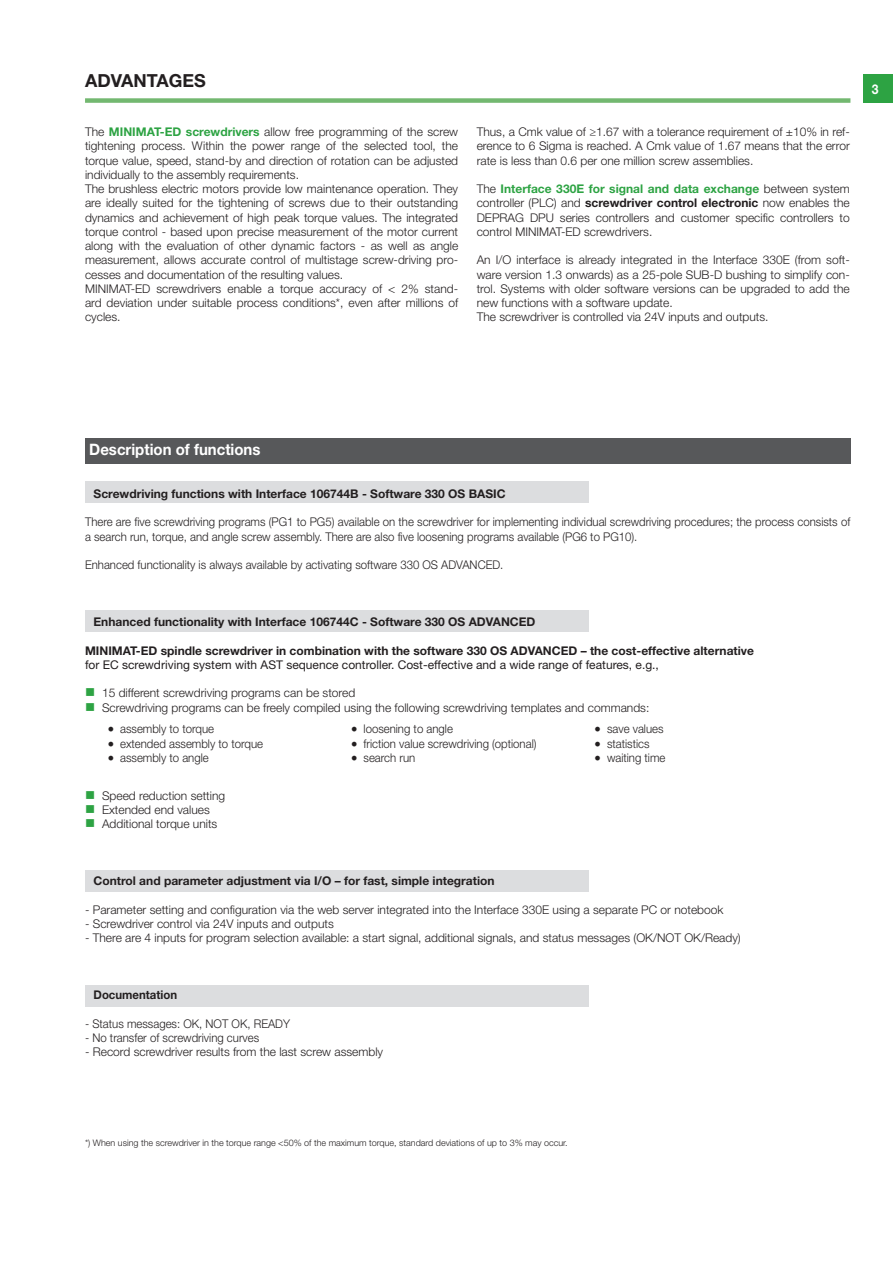
<style>
.page{position:relative;width:893px;height:1263px;background:#fff}
.page>*{position:absolute;margin:0;border:0;box-sizing:border-box;transform-origin:0 0}
.t1{font:700 18px "Helvetica Neue LT Std";color:#231f20}
.t2{font:700 15.75px "Helvetica Neue LT Std";color:#fff;scale:.95 1}
.t3{font:700 13.5px "Helvetica Neue LT Std";color:#fff;scale:.9 1}
.t4{font:300 12px/14.2px "Helvetica Neue LT Std";color:#231f20}
.t5{font:300 12px/14.2px "Helvetica Neue LT Std";color:#231f20;scale:.95 1}
.t6{font:700 12px "Helvetica Neue LT Std";color:#231f20}
.t7{font:12px "Helvetica Neue LT Std";color:#231f20}
.t8{font:700 12px "Helvetica Neue LT Std";color:#231f20;scale:.95 1}
.t9{font:300 9px "Helvetica Neue LT Std";color:#231f20}
.s1{font-weight:700;color:#2da343}
.s2{font-weight:700}
.s3{color:#2da343}
.s4{font-family:"Minion Pro";font-weight:400;font-size:18px}
</style>
<div class="page">
<div style="left:863px;top:74px;width:30px;height:29px;background:#2da343"></div>
<div style="left:85px;top:98px;width:765px;height:5px;background:#73b870"></div>
<div style="left:85px;top:482px;width:504px;height:21px;background:#dcdddf"></div>
<div style="left:85px;top:610px;width:504px;height:21px;background:#dcdddf"></div>
<div style="left:85px;top:871px;width:504px;height:21px;background:#dcdddf"></div>
<div style="left:85px;top:985px;width:504px;height:21px;background:#dcdddf"></div>
<div style="left:85px;top:438px;width:765px;height:25px;background:#57585a"></div>
<h1 class="t1" style="left:85px;top:70px;width:14px">advantages</h1>
<p class="t4" style="left:85px;top:124px;width:375px">The <span class="s1">MINIMAT-ED screwdrivers</span> allow free programming of the screw tightening process. Within the power range of the selected tool, the torque value, speed, stand-by and direction of rotation can be adjusted individually to the assembly requirements.<br>The brushless electric motors provide low maintenance operation. They are ideally suited for the tightening of screws due to their outstanding dynamics and achievement of high peak torque values. The integrated torque control - based upon precise measurement of the motor current along with the evaluation of other dynamic factors - as well as angle measurement, allows accurate control of multistage screw-driving pro&shy;cesses and documentation of the resulting values.<br>MINIMAT-ED screwdrivers enable a torque accuracy of &lt; 2% stand&shy;ard deviation under suitable process conditions*, even after millions of cycles.</p>
<p class="t4" style="left:477px;top:124px;width:375px;text-align:justify">Thus, a Cmk value of ≥1.67 with a tolerance requirement of ±10% in ref&shy;erence to 6 Sigma is reached. A Cmk value of 1.67 means that the error rate is less than 0.6 per one million screw assemblies.</p>
<p class="t4" style="left:477px;top:181px;width:375px;text-align:justify">The <span class="s1">Interface 330E for signal and data exchange</span> between system controller (PLC) and <span class="s2">screwdriver control electronic</span> now enables the DEPRAG DPU series controllers and customer specific controllers to control MINIMAT-ED screwdrivers.</p>
<p class="t4" style="left:477px;top:253px;width:375px">An I/O interface is already integrated in the Interface 330E (from soft&shy;ware version 1.3 onwards) as a 25-pole SUB-D bushing to simplify con&shy;trol. Systems with older software versions can be upgraded to add the new functions with a software update.<br>The screwdriver is controlled via 24V inputs and outputs.</p>
<p class="t3" style="left:872px;top:81px;width:9px">3</p>
<h2 class="t2" style="left:89px;top:440px;width:182px">Description of functions</h2>
<p class="t6" style="left:94px;top:486px;width:384px">Screwdriving functions with Interface 106744B - Software 330 OS basic</p>
<p class="t5" style="left:85px;top:515px;width:807px">There are five screwdriving programs (PG1 to PG5) available on the screwdriver for implementing individual screwdriving procedures; the process consists of a search run, torque, and angle screw assembly. There are also five loosening programs available (PG6 to PG10).</p>
<p class="t5" style="left:85px;top:557px;width:442px">Enhanced functionality is always available by activating software 330 OS ADVANCED.</p>
<p class="t6" style="left:94px;top:614px;width:443px">Enhanced functionality with Interface 106744C - Software 330 OS ADVANCED</p>
<p class="t6" style="left:85px;top:643px;width:670px">MINIMAT-ED spindle screwdriver in combination with the software 330 OS ADVANCED – the cost-effective alternative</p>
<p class="t7" style="left:85px;top:657px;width:575px">for EC screwdriving system with AST sequence controller. Cost-effective and a wide range of features, e.g.,</p>
<p class="t4" style="left:85px;top:686px;width:272px"><span class="s3">■</span> 15 different screwdriving programs can be stored</p>
<p class="t4" style="left:85px;top:700px;width:566px"><span class="s3">■</span> Screwdriving programs can be freely compiled using the following screwdriving templates and commands:</p>
<p class="t5" style="left:107px;top:722px;width:114px"><span class="s4">•</span> assembly to torque</p>
<p class="t5" style="left:107px;top:736px;width:165px"><span class="s4">•</span> extended assembly to torque</p>
<p class="t5" style="left:107px;top:750px;width:108px"><span class="s4">•</span> assembly to angle</p>
<p class="t4" style="left:85px;top:788px;width:142px"><span class="s3">■</span> Speed reduction setting</p>
<p class="t4" style="left:85px;top:802px;width:126px"><span class="s3">■</span> Extended end values</p>
<p class="t4" style="left:85px;top:817px;width:134px"><span class="s3">■</span> Additional torque units</p>
<p class="t5" style="left:351px;top:722px;width:109px"><span class="s4">•</span> loosening to angle</p>
<p class="t5" style="left:351px;top:736px;width:197px"><span class="s4">•</span> friction value screwdriving (optional)</p>
<p class="t5" style="left:351px;top:750px;width:69px"><span class="s4">•</span> search run</p>
<p class="t5" style="left:594px;top:722px;width:74px"><span class="s4">•</span> save values</p>
<p class="t5" style="left:594px;top:736px;width:60px"><span class="s4">•</span> statistics</p>
<p class="t5" style="left:594px;top:750px;width:76px"><span class="s4">•</span> waiting time</p>
<p class="t6" style="left:94px;top:873px;width:403px">Control and parameter adjustment via I/O – for fast, simple integration</p>
<p class="t4" style="left:85px;top:902px;width:640px">- Parameter setting and configuration via the web server integrated into the Interface 330E using a separate PC or notebook</p>
<p class="t4" style="left:85px;top:916px;width:250px">- Screwdriver control via 24V inputs and outputs</p>
<p class="t4" style="left:85px;top:931px;width:657px">- There are 4 inputs for program selection available: a start signal, additional signals, and status messages (OK/NOT OK/Ready)</p>
<p class="t8" style="left:94px;top:987px;width:89px">Documentation</p>
<p class="t5" style="left:85px;top:1016px;width:217px">- Status messages: OK, NOT OK, READY</p>
<p class="t5" style="left:85px;top:1030px;width:185px">- No transfer of screwdriving curves</p>
<p class="t4" style="left:85px;top:1045px;width:300px">- Record screwdriver results from the last screw assembly</p>
<p class="t9" style="left:85px;top:1137px;width:484px">*) When using the screwdriver in the torque range &lt;50% of the maximum torque, standard deviations of up to 3% may occur.</p>
</div>
